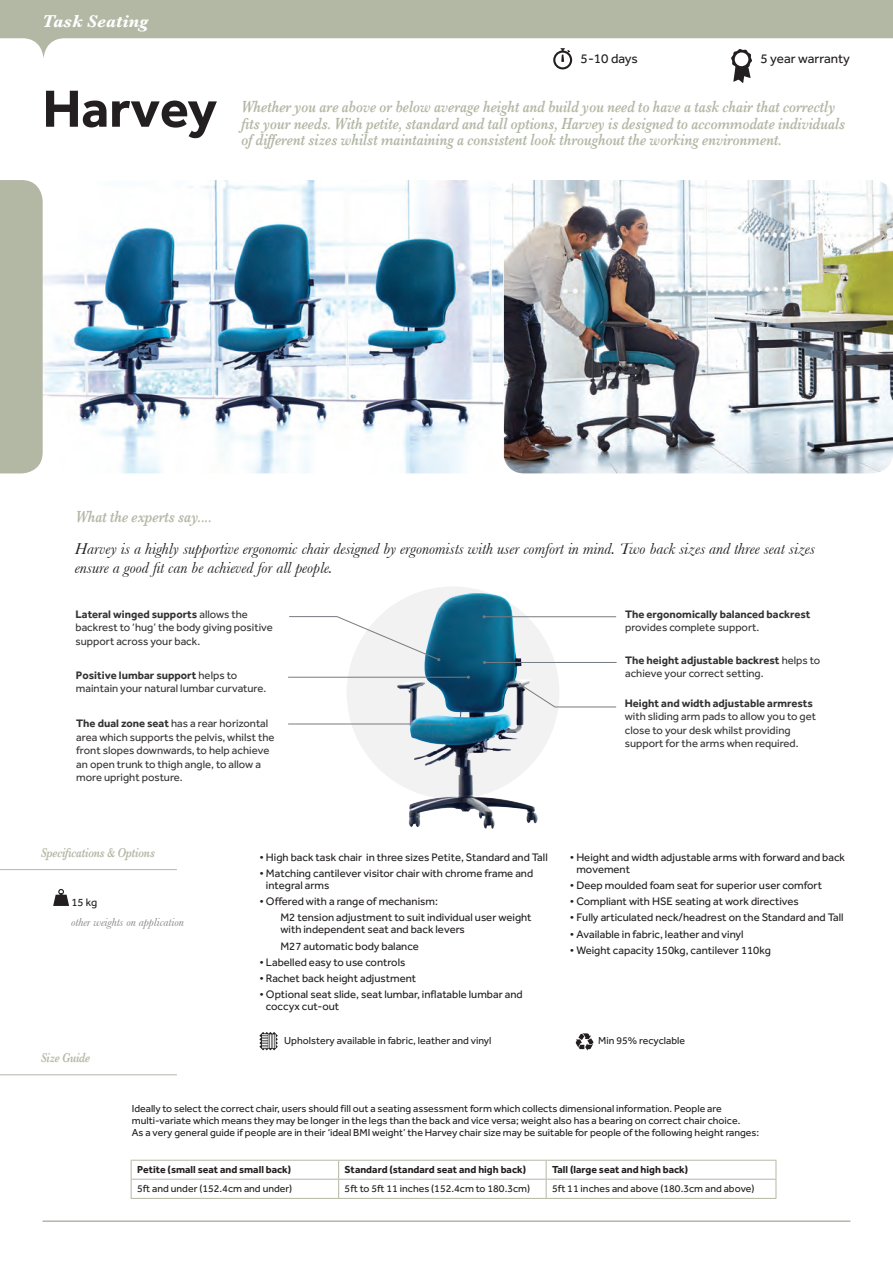
<style>
.page{position:relative;width:893px;height:1263px;background:#fff}
.page>*{position:absolute;margin:0;border:0;box-sizing:border-box;transform-origin:0 0}
.t1{font:700 54px "Effra";color:#231f20}
.t2{font:italic 700 18px "Baskerville";color:#fff}
.t3{font:italic 600 16.5px/16.5px "Baskerville";color:#b3b8a5;scale:.8 1}
.t4{font:italic 16.5px/19.8px "Baskerville";color:#231f20}
.t5{font:italic 600 13.5px "Baskerville";letter-spacing:-.02em;color:#b3b8a5;scale:.8 1}
.t6{font:13.5px "Effra";color:#231f20}
.t7{font:italic 12px "Baskerville";color:#808285}
.t8{font:11.25px/12px "Effra";color:#231f20}
.t9{font:11.25px/13.5px "Effra";color:#363334}
.t10{font:700 11.25px "Effra";color:#363334}
.t11{font:10.5px/12px "Effra";color:#231f20}
.t12{font:700 10.5px "Effra";color:#231f20}
.s1{font-weight:700}
</style>
<div class="page">
<hr style="left:43px;top:1220px;width:807px;height:2px;background:#b3b8a5">
<svg style="left:0;top:0;width:893px;height:58px;fill:#b3b8a5"></svg>
<img style="left:43px;top:180px;width:461px;height:293px">
<div style="left:0;top:180px;width:43px;height:293px;background:#b3b8a5"></div>
<img style="left:504px;top:180px;width:389px;height:293px">
<svg style="left:53px;top:889px;width:16px;height:17px"></svg>
<hr style="left:0;top:869px;width:177px;height:1px;background:#b3b8a5">
<svg style="left:259px;top:1032px;width:19px;height:18px"></svg>
<svg style="left:576px;top:1033px;width:17px;height:17px"></svg>
<svg style="left:553px;top:48px;width:19px;height:21px"></svg>
<svg style="left:731px;top:49px;width:21px;height:34px"></svg>
<hr style="left:131px;top:1160px;width:208px;height:1px;background:#b3b8a5">
<hr style="left:339px;top:1160px;width:207px;height:1px;background:#b3b8a5">
<hr style="left:546px;top:1160px;width:230px;height:1px;background:#b3b8a5">
<hr style="left:131px;top:1179px;width:208px;height:1px;background:#b3b8a5">
<svg style="left:131px;top:1160px;width:1px;height:38px"></svg>
<hr style="left:339px;top:1179px;width:207px;height:1px;background:#b3b8a5">
<svg style="left:338px;top:1160px;width:1px;height:38px"></svg>
<hr style="left:546px;top:1179px;width:230px;height:1px;background:#b3b8a5">
<svg style="left:546px;top:1160px;width:1px;height:38px"></svg>
<svg style="left:776px;top:1160px;width:1px;height:38px"></svg>
<hr style="left:131px;top:1198px;width:208px;height:1px;background:#b3b8a5">
<hr style="left:339px;top:1198px;width:207px;height:1px;background:#b3b8a5">
<hr style="left:546px;top:1198px;width:230px;height:1px;background:#b3b8a5">
<hr style="left:0;top:1074px;width:177px;height:1px;background:#b3b8a5">
<img style="left:346px;top:587px;width:233px;height:242px">
<hr style="left:484px;top:616px;width:132px;height:1px;background:#767b7f">
<hr style="left:485px;top:662px;width:132px;height:1px;background:#767b7f">
<svg style="left:518px;top:683px;width:99px;height:25px"></svg>
<svg style="left:289px;top:616px;width:151px;height:45px"></svg>
<hr style="left:288px;top:677px;width:180px;height:1px;background:#767b7f">
<hr style="left:288px;top:724px;width:163px;height:1px;background:#767b7f">
<h2 class="t2" style="left:43px;top:10px;width:107px">Task Seating</h2>
<h1 class="t1" style="left:43px;top:76px;width:176px">Harvey</h1>
<p class="t6" style="left:581px;top:51px;width:59px">5-10 days</p>
<p class="t6" style="left:760px;top:51px;width:91px">5 year warranty</p>
<h3 class="t3" style="left:242px;top:99px;width:756px">Whether you are above or below average height and build you need to have a task chair that correctly fits your needs. With petite, standard and tall options, Harvey is designed to accommodate individuals</h3>
<h3 class="t3" style="left:242px;top:132px;width:677px">of different sizes whilst maintaining a consistent look throughout the working environment.</h3>
<h3 class="t3" style="left:76px;top:508px;width:172px">What the experts say....</h3>
<h3 class="t4" style="left:75px;top:538px;width:741px">Harvey is a highly supportive ergonomic chair designed by ergonomists with user comfort in mind. Two back sizes and three seat sizes ensure a good fit can be achieved for all people.</h3>
<p class="t9" style="left:76px;top:607px;width:199px"><span class="s1">Lateral winged supports</span> allows the backrest to ‘hug’ the body giving positive support across your back.</p>
<p class="t9" style="left:76px;top:668px;width:192px"><span class="s1">Positive lumbar support</span> helps to maintain your natural lumbar curvature.</p>
<p class="t9" style="left:76px;top:717px;width:200px"><span class="s1">The dual zone seat</span> has a rear horizontal area which supports the pelvis, whilst the front slopes downwards, to help achieve an open trunk to thigh angle, to allow a more upright posture.</p>
<p class="t10" style="left:625px;top:607px;width:187px">The ergonomically balanced backrest</p>
<p class="t9" style="left:625px;top:621px;width:136px">provides complete support.</p>
<p class="t9" style="left:625px;top:653px;width:197px"><span class="s1">The height adjustable backrest</span> helps to achieve your correct setting.</p>
<p class="t10" style="left:625px;top:696px;width:190px">Height and width adjustable armrests</p>
<p class="t9" style="left:625px;top:710px;width:193px">with sliding arm pads to allow you to get close to your desk whilst providing support for the arms when required.</p>
<p class="t5" style="left:41px;top:845px;width:144px">Specifications &amp; Options</p>
<p class="t8" style="left:71px;top:896px;width:27px">15 kg</p>
<p class="t7" style="left:71px;top:914px;width:114px">other weights on application</p>
<p class="t8" style="left:259px;top:851px;width:290px">• High back task chair in three sizes Petite, Standard and Tall</p>
<p class="t8" style="left:266px;top:867px;width:269px;text-indent:-7px">• Matching cantilever visitor chair with chrome frame and integral arms</p>
<p class="t8" style="left:280px;top:893px;width:253px;line-height:16.2px;text-indent:-21px">• Offered with a range of mechanism:<br>M2 tension adjustment to suit individual user weight</p>
<p class="t8" style="left:280px;top:921px;width:186px;line-height:16.2px">with independent seat and back levers<br>M27 automatic body balance</p>
<p class="t8" style="left:259px;top:956px;width:148px">• Labelled easy to use controls</p>
<p class="t8" style="left:259px;top:972px;width:158px">• Rachet back height adjustment</p>
<p class="t8" style="left:266px;top:988px;width:258px;text-indent:-7px">• Optional seat slide, seat lumbar, inflatable lumbar and coccyx cut-out</p>
<p class="t8" style="left:576px;top:851px;width:270px;text-indent:-7px">• Height and width adjustable arms with forward and back movement</p>
<p class="t8" style="left:570px;top:879px;width:254px">• Deep moulded foam seat for superior user comfort</p>
<p class="t8" style="left:570px;top:895px;width:231px">• Compliant with HSE seating at work directives</p>
<p class="t8" style="left:570px;top:911px;width:275px">• Fully articulated neck/headrest on the Standard and Tall</p>
<p class="t8" style="left:570px;top:928px;width:175px">• Available in fabric, leather and vinyl</p>
<p class="t8" style="left:570px;top:944px;width:203px">• Weight capacity 150kg, cantilever 110kg</p>
<p class="t5" style="left:41px;top:1050px;width:63px">Size Guide</p>
<p class="t11" style="left:284px;top:1034px;width:209px">Upholstery available in fabric, leather and vinyl</p>
<p class="t11" style="left:598px;top:1034px;width:88px">Min 95% recyclable</p>
<p class="t11" style="left:132px;top:1102px;width:629px">Ideally to select the correct chair, users should fill out a seating assessment form which collects dimensional information. People are multi-variate which means they may be longer in the legs than the back and vice versa; weight also has a bearing on correct chair choice.<br>As a very general guide if people are in their ‘ideal BMI weight’ the Harvey chair size may be suitable for people of the following height ranges:</p>
<p class="t12" style="left:137px;top:1163px;width:156px">Petite (small seat and small back)</p>
<p class="t12" style="left:345px;top:1163px;width:183px">Standard (standard seat and high back)</p>
<p class="t12" style="left:552px;top:1163px;width:138px">Tall (large seat and high back)</p>
<p class="t11" style="left:137px;top:1183px;width:157px">5ft and under (152.4cm and under)</p>
<p class="t11" style="left:345px;top:1183px;width:187px">5ft to 5ft 11 inches (152.4cm to 180.3cm)</p>
<p class="t11" style="left:552px;top:1183px;width:204px">5ft 11 inches and above (180.3cm and above)</p>
</div>
